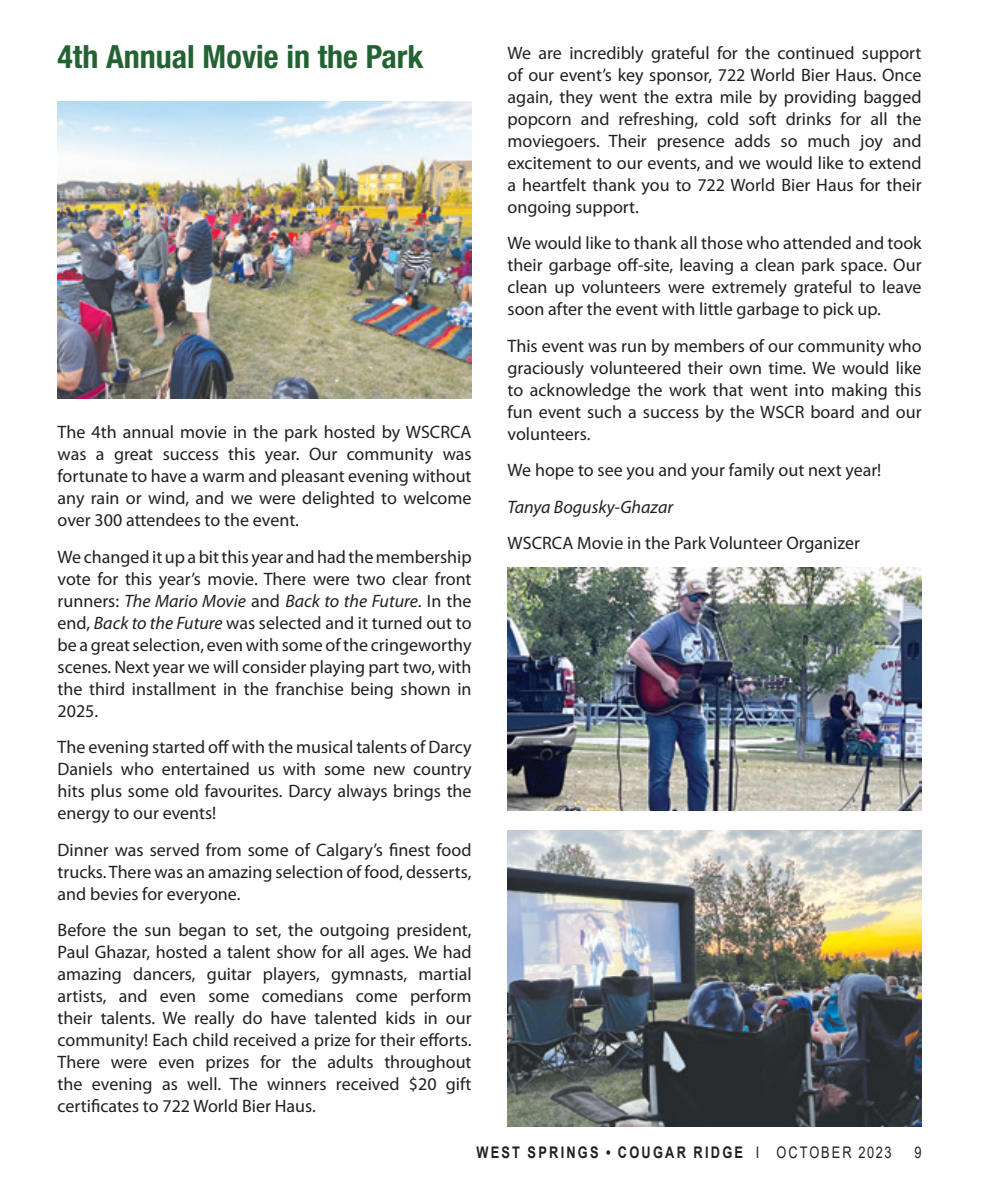
<style>
.page{position:relative;width:990px;height:1188px;background:#fff}
.page>*{position:absolute;margin:0;border:0;box-sizing:border-box;transform-origin:0 0}
.In_Around_title{font:700 condensed 32px "Helvetica Neue LT Std";color:#236232}
.Body_text{font:18px/22px "Myriad Pro";color:#231f20;text-align:justify}
.Body_text-2{font:italic 18px "Myriad Pro";color:#231f20}
.t1{font:700 16px "Arial";letter-spacing:.175em;color:#231f20;scale:.8 1}
.t2{font:16px "Arial";color:#231f20;scale:.8 1}
.s1{font-style:italic}
.s2{font-weight:400}
</style>
<div class="page">
<img style="left:508px;top:830px;width:414px;height:296px">
<img style="left:508px;top:567px;width:414px;height:243px">
<img style="left:58px;top:102px;width:414px;height:296px">
<p class="In_Around_title" style="left:58px;top:38px;width:368px">4th Annual Movie in the Park</p>
<p class="Body_text" style="left:58px;top:421px;width:416px">The 4th annual movie in the park hosted by WSCRCA was a great success this year. Our community was fortunate to have a warm and pleasant evening without any rain or wind, and we were delighted to welcome over 300 attendees to the event.</p>
<p class="Body_text" style="left:58px;top:545px;width:416px">We changed it up a bit this year and had the membership vote for this year’s movie. There were two clear front runners: <span class="s1">The Mario Movie</span> and <span class="s1">Back to the Future</span>. In the end, <span class="s1">Back to the Future</span> was selected and it turned out to be a great selection, even with some of the cringeworthy scenes. Next year we will consider playing part two, with the third installment in the franchise being shown in 2025.</p>
<p class="Body_text" style="left:58px;top:736px;width:416px">The evening started off with the musical talents of Darcy Daniels who entertained us with some new country hits plus some old favourites. Darcy always brings the energy to our events!</p>
<p class="Body_text" style="left:58px;top:838px;width:415px">Dinner was served from some of Calgary’s finest food trucks. There was an amazing selection of food, desserts, and bevies for everyone.</p>
<p class="Body_text" style="left:58px;top:919px;width:416px">Before the sun began to set, the outgoing president, Paul Ghazar, hosted a talent show for all ages. We had amazing dancers, guitar players, gymnasts, martial artists, and even some comedians come perform their talents. We really do have talented kids in our community! Each child received a prize for their efforts.<br>There were even prizes for the adults throughout the evening as well. The winners received $20 gift certificates to 722 World Bier Haus.</p>
<p class="Body_text" style="left:508px;top:42px;width:416px">We are incredibly grateful for the continued support of our event’s key sponsor, 722 World Bier Haus. Once again, they went the extra mile by providing bagged popcorn and refreshing, cold soft drinks for all the moviegoers. Their presence adds so much joy and excitement to our events, and we would like to extend a heartfelt thank you to 722 World Bier Haus for their ongoing support.</p>
<p class="Body_text" style="left:508px;top:232px;width:416px">We would like to thank all those who attended and took their garbage off-site, leaving a clean park space. Our clean up volunteers were extremely grateful to leave soon after the event with little garbage to pick up.</p>
<p class="Body_text" style="left:508px;top:335px;width:416px">This event was run by members of our community who graciously volunteered their own time. We would like to acknowledge the work that went into making this fun event such a success by the WSCR board and our volunteers.</p>
<p class="Body_text" style="left:508px;top:459px;width:375px">We hope to see you and your family out next year!</p>
<p class="Body_text-2" style="left:508px;top:495px;width:167px">Tanya Bogusky-Ghazar</p>
<p class="Body_text" style="left:508px;top:532px;width:354px">WSCRCA Movie in the Park Volunteer Organizer</p>
<p class="t1" style="left:476px;top:1141px;width:520px">WEST SPRINGS • COUGAR RIDGE <span class="s2">I OCTOBER 2023</span></p>
<p class="t2" style="left:914px;top:1141px;width:10px">9</p>
</div>
